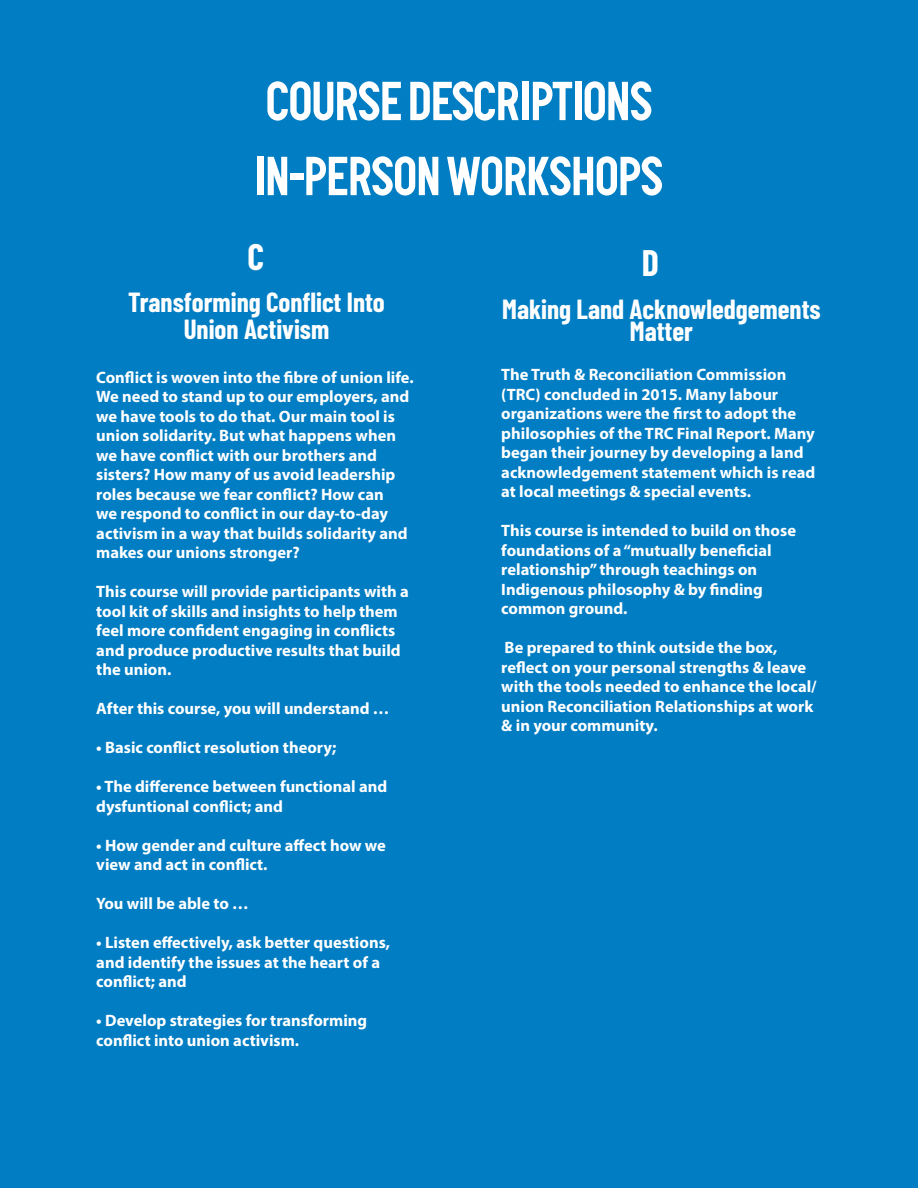
<style>
.page{position:relative;width:918px;height:1188px;background:#fff}
.page>*{position:absolute;margin:0;border:0;box-sizing:border-box;transform-origin:0 0}
.main_head{font:700 54px "Graph";color:#fff;scale:.95 1}
.text_no_sp{font:700 36px "Barlow Condensed";color:#fff}
.text_no_sp-2{font:700 27px/22.5px "Barlow Condensed";color:#fff;text-align:center}
.text_no_sp-3{font:700 16.5px/19.5px "Myriad Pro";color:#fff}
</style>
<div class="page">
<div style="left:1px;top:1px;width:916px;height:1186px;background:#007dc3"></div>
<p class="main_head" style="left:266px;top:70px;width:408px">COURSE DESCRIPTIONS</p>
<p class="main_head" style="left:255px;top:145px;width:431px">IN-PERSON WORKSHOPS</p>
<p class="text_no_sp" style="left:247px;top:232px;width:18px">C</p>
<p class="text_no_sp-2" style="left:128px;top:290px;width:258px">Transforming Conflict Into</p>
<p class="text_no_sp-2" style="left:184px;top:317px;width:147px">Union Activism</p>
<p class="text_no_sp-3" style="left:96px;top:367px;width:319px">Conflict is woven into the fibre of union life.<br>We need to stand up to our employers, and we have tools to do that. Our main tool is union solidarity. But what happens when we have conflict with our brothers and sisters? How many of us avoid leadership roles because we fear conflict? How can<br>we respond to conflict in our day-to-day activism in a way that builds solidarity and makes our unions stronger?</p>
<p class="text_no_sp-3" style="left:96px;top:581px;width:314px">This course will provide participants with a tool kit of skills and insights to help them feel more confident engaging in conflicts and produce productive results that build the union.</p>
<p class="text_no_sp-3" style="left:96px;top:698px;width:295px">After this course, you will understand …</p>
<p class="text_no_sp-3" style="left:96px;top:737px;width:242px">• Basic conflict resolution theory;</p>
<p class="text_no_sp-3" style="left:96px;top:776px;width:292px">• The difference between functional and dysfuntional conflict; and</p>
<p class="text_no_sp-3" style="left:96px;top:835px;width:291px">• How gender and culture affect how we view and act in conflict.</p>
<p class="text_no_sp-3" style="left:96px;top:893px;width:154px">You will be able to …</p>
<p class="text_no_sp-3" style="left:96px;top:932px;width:295px">• Listen effectively, ask better questions, and identify the issues at the heart of a conflict; and</p>
<p class="text_no_sp-3" style="left:96px;top:1010px;width:272px">• Develop strategies for transforming conflict into union activism.</p>
<p class="text_no_sp" style="left:642px;top:238px;width:19px">D</p>
<p class="text_no_sp-2" style="left:502px;top:296px;width:320px">Making Land Acknowledgements<br>Matter</p>
<p class="text_no_sp-3" style="left:501px;top:364px;width:316px">The Truth &amp; Reconciliation Commission (TRC) concluded in 2015. Many labour organizations were the first to adopt the philosophies of the TRC Final Report. Many began their journey by developing a land acknowledgement statement which is read at local meetings &amp; special events.</p>
<p class="text_no_sp-3" style="left:501px;top:520px;width:296px">This course is intended to build on those foundations of a “mutually beneficial relationship” through teachings on Indigenous philosophy &amp; by finding common ground.</p>
<p class="text_no_sp-3" style="left:501px;top:637px;width:317px">Be prepared to think outside the box, reflect on your personal strengths &amp; leave with the tools needed to enhance the local/ union Reconciliation Relationships at work &amp; in your community.</p>
</div>
